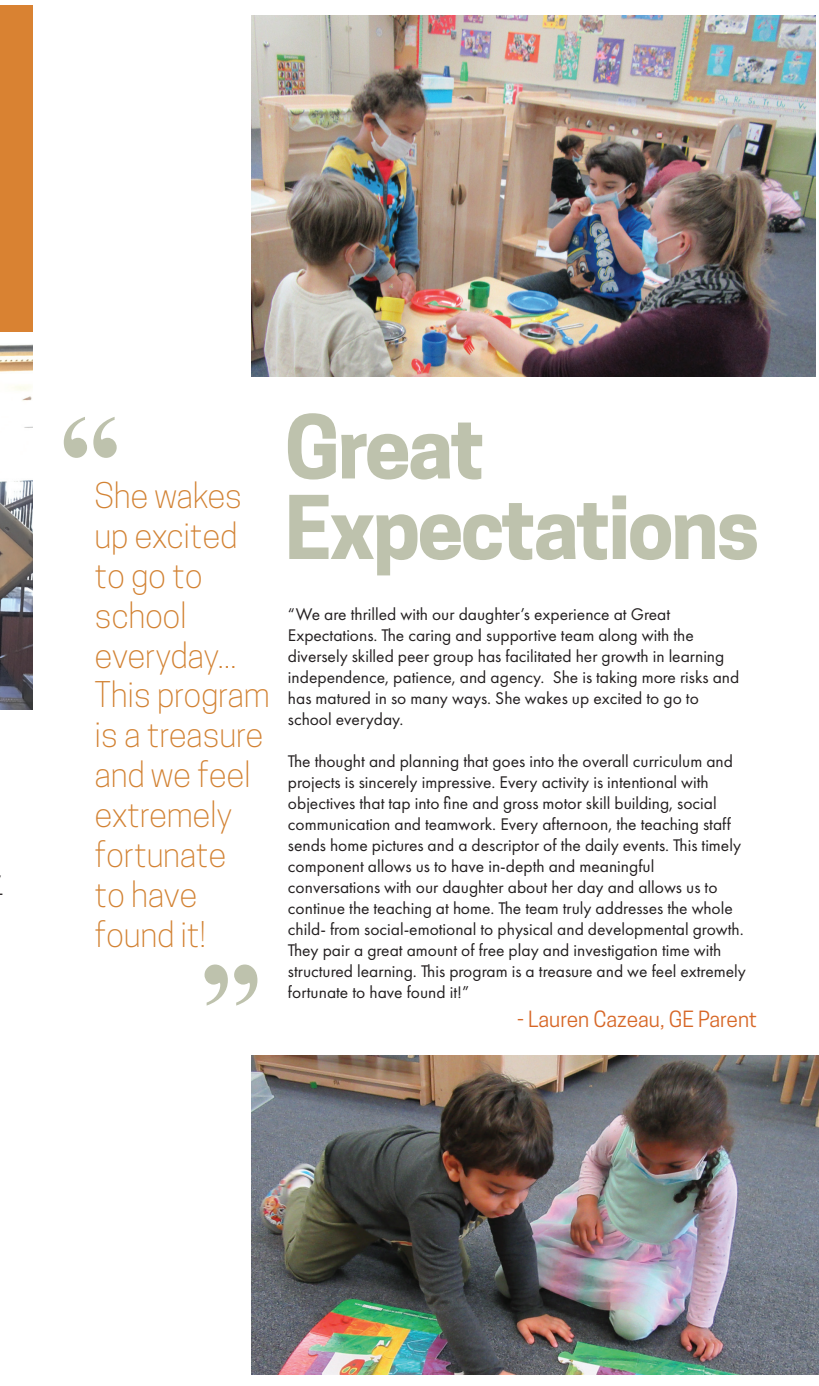
<style>
.page{position:relative;width:819px;height:1386px;background:#fff}
.page>*{position:absolute;margin:0;border:0;box-sizing:border-box;transform-origin:0 0}
.t1{font:700 126px "Times New Roman";color:#bec2ad}
.t2{font:700 82.25px/80.5px "Cooper Hewitt";letter-spacing:-.03em;color:#bec2ad}
.t3{font:300 33.25px/39.9px "Cooper Hewitt";letter-spacing:-.01em;color:#d28233}
.t4{font:21px "Cooper Hewitt";color:#d76727}
.t5{font:17.5px/21px "Futura PT";color:#231f20}
</style>
<div class="page">
<div style="left:0;top:6px;width:32px;height:327px;background:#d98232"></div>
<img style="left:251px;top:15px;width:564px;height:362px">
<img style="left:251px;top:1056px;width:568px;height:318px">
<img style="left:0;top:344px;width:32px;height:365px">
<p class="t5" style="left:-3px;top:861px;width:7px">, -</p>
<h1 class="t1" style="left:59px;top:369px;width:64px">“</h1>
<h3 class="t3" style="left:94px;top:476px;width:177px">She wakes up excited to go to school everyday...<br>This program is a treasure and we feel extremely fortunate<br>to have found it!</h3>
<h1 class="t1" style="left:262px;top:1053px;width:64px;rotate:-180deg">“</h1>
<h2 class="t2" style="left:285px;top:408px;width:476px">Great<br>Expectations</h2>
<p class="t5" style="left:288px;top:603px;width:453px">“We are thrilled with our daughter’s experience at Great Expectations. The caring and supportive team along with the diversely skilled peer group has facilitated her growth in learning independence, patience, and agency. She is taking more risks and has matured in so many ways. She wakes up excited to go to school everyday.</p>
<p class="t5" style="left:288px;top:750px;width:459px">The thought and planning that goes into the overall curriculum and projects is sincerely impressive. Every activity is intentional with objectives that tap into fine and gross motor skill building, social communication and teamwork. Every afternoon, the teaching staff sends home pictures and a descriptor of the daily events. This timely component allows us to have in-depth and meaningful conversations with our daughter about her day and allows us to continue the teaching at home. The team truly addresses the whole child- from social-emotional to physical and developmental growth.<br>They pair a great amount of free play and investigation time with structured learning. This program is a treasure and we feel extremely fortunate to have found it!”</p>
<p class="t4" style="left:517px;top:1006px;width:242px">- Lauren Cazeau, GE Parent</p>
</div>
